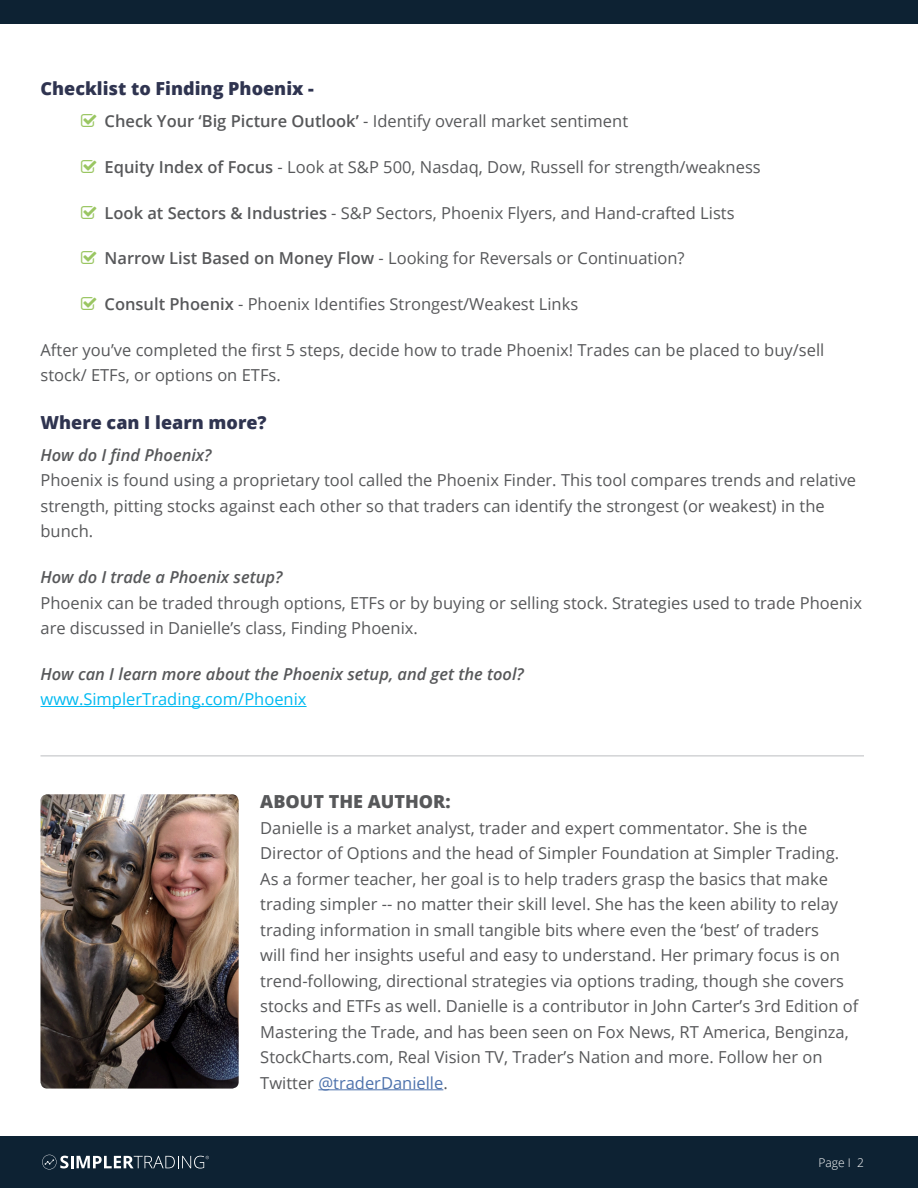
<style>
.page{position:relative;width:918px;height:1188px;background:#fff}
.page>*{position:absolute;margin:0;border:0;box-sizing:border-box;transform-origin:0 0}
.Subtitle{font:800 18px "Open Sans";color:#2f3450}
.Section_title{font:800 18px "Open Sans";color:#57585a}
.Body{font:16.5px/25.5px "Open Sans";color:#57585a}
.Question{font:italic 600 16.5px "Open Sans";color:#57585a}
.Body-2{font:16.5px "Open Sans";color:#00baf1}
.t1{font:300 12px "Open Sans";color:#fff}
.s1{font-weight:600}
.s2{color:#4d72ac}
</style>
<div class="page">
<div style="left:0;top:0;width:918px;height:24px;background:#0d2233"></div>
<div style="left:0;top:1136px;width:918px;height:52px;background:#0d2233"></div>
<svg style="left:42px;top:1155px;width:167px;height:14px"></svg>
<hr style="left:40px;top:706px;width:267px;height:1px;background:#00baf1">
<img style="left:40px;top:794px;width:199px;height:295px">
<hr style="left:40px;top:756px;width:824px;height:1px;background:#bcbdc0">
<hr style="left:318px;top:1089px;width:125px;height:1px;background:#4d72ac">
<p class="Subtitle" style="left:40px;top:75px;width:275px">Checklist to Finding Phoenix -</p>
<p class="Body" style="left:105px;top:108px;width:525px"><span class="s1">Check Your ‘Big Picture Outlook’</span> - Identify overall market sentiment</p>
<p class="Body" style="left:105px;top:154px;width:658px"><span class="s1">Equity Index of Focus</span> - Look at S&amp;P 500, Nasdaq, Dow, Russell for strength/weakness</p>
<p class="Body" style="left:105px;top:199px;width:632px"><span class="s1">Look at Sectors &amp; Industries</span> - S&amp;P Sectors, Phoenix Flyers, and Hand-crafted Lists</p>
<p class="Body" style="left:105px;top:245px;width:582px"><span class="s1">Narrow List Based on Money Flow</span> - Looking for Reversals or Continuation?</p>
<p class="Body" style="left:105px;top:291px;width:475px"><span class="s1">Consult Phoenix</span> - Phoenix Identifies Strongest/Weakest Links</p>
<p class="Body" style="left:40px;top:337px;width:785px">After you’ve completed the first 5 steps, decide how to trade Phoenix! Trades can be placed to buy/sell stock/ ETFs, or options on ETFs.</p>
<p class="Subtitle" style="left:40px;top:408px;width:228px">Where can I learn more?</p>
<p class="Question" style="left:40px;top:443px;width:173px">How do I find Phoenix?</p>
<p class="Body" style="left:40px;top:467px;width:817px">Phoenix is found using a proprietary tool called the Phoenix Finder. This tool compares trends and relative strength, pitting stocks against each other so that traders can identify the strongest (or weakest) in the bunch.</p>
<p class="Question" style="left:40px;top:566px;width:243px">How do I trade a Phoenix setup?</p>
<p class="Body" style="left:40px;top:589px;width:823px">Phoenix can be traded through options, ETFs or by buying or selling stock. Strategies used to trade Phoenix are discussed in Danielle’s class, Finding Phoenix.</p>
<p class="Question" style="left:40px;top:662px;width:485px">How can I learn more about the Phoenix setup, and get the tool?</p>
<p class="Body-2" style="left:40px;top:688px;width:268px">www.SimplerTrading.com/Phoenix</p>
<p class="Section_title" style="left:260px;top:788px;width:192px">ABOUT THE AUTHOR:</p>
<p class="Body" style="left:260px;top:814px;width:600px">Danielle is a market analyst, trader and expert commentator. She is the Director of Options and the head of Simpler Foundation at Simpler Trading.<br>As a former teacher, her goal is to help traders grasp the basics that make trading simpler -- no matter their skill level. She has the keen ability to relay trading information in small tangible bits where even the ‘best’ of traders<br>will find her insights useful and easy to understand. Her primary focus is on trend-following, directional strategies via options trading, though she covers stocks and ETFs as well. Danielle is a contributor in John Carter’s 3rd Edition of Mastering the Trade, and has been seen on Fox News, RT America, Benginza, StockCharts.com, Real Vision TV, Trader’s Nation and more. Follow her on Twitter <span class="s2">@traderDanielle</span>.</p>
<p class="t1" style="left:819px;top:1154px;width:47px">Page I 2</p>
</div>
